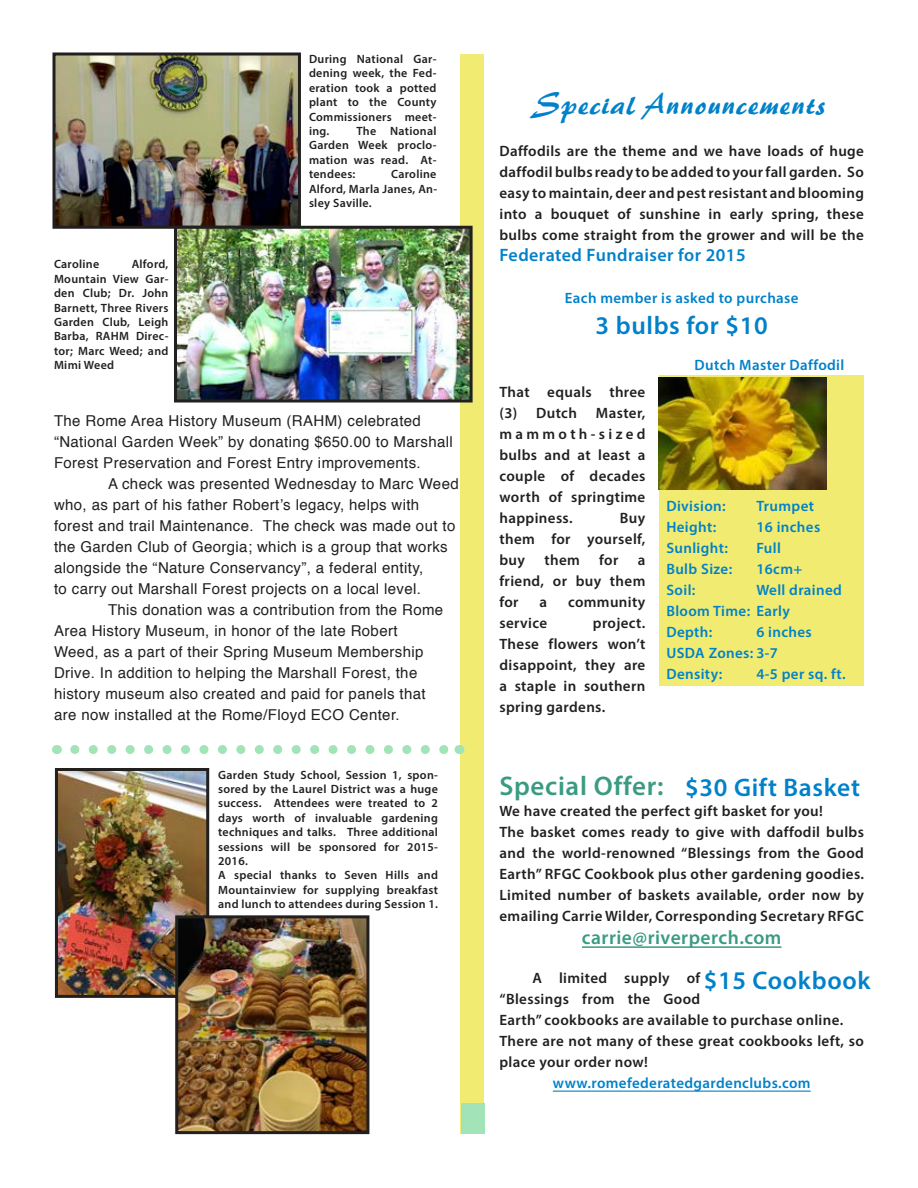
<style>
.page{position:relative;width:918px;height:1188px;background:#fff}
.page>*{position:absolute;margin:0;border:0;box-sizing:border-box;transform-origin:0 0}
.t1{font:30px "Brushstroke 35 Normal";letter-spacing:.025em;color:#0081ca}
.t2{font:600 27px "Myriad Pro";letter-spacing:.025em;color:#3b9b82}
.t3{font:600 25.5px "Myriad Pro";letter-spacing:.025em;color:#0081ca}
.t4{font:600 19.5px "Myriad Pro";letter-spacing:.025em;color:#3b9b82}
.t5{font:600 18px "Myriad Pro";letter-spacing:.025em;color:#0081ca}
.t6{font:600 15px/21px "Myriad Pro";letter-spacing:.025em;color:#221f1f;text-align:justify}
.t7{font:15px/21px "Helvetica";letter-spacing:.025em;color:#221f1f}
.t8{font:600 15px/21px "Myriad Pro";letter-spacing:.025em;color:#0081ca}
.t9{font:600 12px/14.4px "Myriad Pro";letter-spacing:.025em;color:#221f1f;text-align:justify}
</style>
<div class="page">
<img style="left:59px;top:772px;width:146px;height:222px">
<div style="left:55px;top:768px;width:154px;height:230px;border:3px solid #221f1f"></div>
<img style="left:56px;top:56px;width:241px;height:169px">
<div style="left:52px;top:52px;width:249px;height:177px;border:3px solid #221f1f"></div>
<div style="left:461px;top:54px;width:23px;height:1080px;background:#f1ec71"></div>
<div style="left:461px;top:1103px;width:23px;height:31px;background:#a2e3b8"></div>
<img style="left:179px;top:919px;width:186px;height:211px">
<div style="left:175px;top:915px;width:194px;height:219px;border:3px solid #221f1f"></div>
<svg style="left:75px;top:745px;width:374px;height:9px"></svg>
<div style="left:660px;top:376px;width:204px;height:310px;background:#f1ec71"></div>
<img style="left:659px;top:377px;width:167px;height:113px">
<hr style="left:582px;top:946px;width:200px;height:2px;background:#3b9b82">
<hr style="left:553px;top:1091px;width:258px;height:1px;background:#0081ca">
<img style="left:178px;top:230px;width:291px;height:169px">
<div style="left:174px;top:226px;width:299px;height:177px;border:3px solid #221f1f"></div>
<p class="t9" style="left:54px;top:257px;width:116px;text-indent:78px">Alford, Mountain View Gar&shy;den Club; Dr. John Barnett, Three Rivers Garden Club, Leigh Barba, RAHM Direc&shy;tor; Marc Weed; and Mimi Weed</p>
<p class="t9" style="left:54px;top:257px;width:47px">Caroline</p>
<p class="t9" style="left:309px;top:51px;width:129px">During National Gar&shy;dening week, the Fed&shy;eration took a potted plant to the County Commissioners meet&shy;ing.</p>
<p class="t9" style="left:309px;top:123px;width:129px;text-indent:47px">The National Garden Week proclo&shy;mation was read. At&shy;tendees:</p>
<p class="t9" style="left:309px;top:167px;width:130px;text-indent:82px">Caroline Alford, Marla Janes, An&shy;sley Saville.</p>
<p class="t7" style="left:54px;top:411px;width:400px">The Rome Area History Museum (RAHM) celebrated “National Garden Week” by donating $650.00 to Marshall<br>Forest Preservation and Forest Entry improvements.</p>
<p class="t7" style="left:54px;top:474px;width:406px;text-indent:54px">A check was presented Wednesday to Marc Weed who, as part of his father Robert’s legacy, helps with forest and trail Maintenance. The check was made out to the Garden Club of Georgia; which is a group that works alongside the “Nature Conservancy”, a federal entity,<br>to carry out Marshall Forest projects on a local level.</p>
<p class="t7" style="left:54px;top:600px;width:391px;text-indent:54px">This donation was a contribution from the Rome Area History Museum, in honor of the late Robert Weed, as a part of their Spring Museum Membership Drive. In addition to helping the Marshall Forest, the history museum also created and paid for panels that are now installed at the Rome/Floyd ECO Center.</p>
<p class="t9" style="left:218px;top:767px;width:221px;text-align:left">Garden Study School, Session 1, spon&shy;sored by the Laurel District was a huge success. Attendees were treated to 2 days worth of invaluable gardening techniques and talks. Three additional sessions will be sponsored for 2015- 2016.<br>A special thanks to Seven Hills and Mountainview for supplying breakfast and lunch to attendees during Session 1.</p>
<h1 class="t1" style="left:537px;top:78px;width:292px">Special Announcements</h1>
<p class="t6" style="left:500px;top:140px;width:366px">Daffodils are the theme and we have loads of huge daffodil bulbs ready to be added to your fall garden. So easy to maintain, deer and pest resistant and blooming into a bouquet of sunshine in early spring, these bulbs come straight from the grower and will be the</p>
<p class="t5" style="left:500px;top:243px;width:248px">Federated Fundraiser for 2015</p>
<p class="t8" style="left:565px;top:287px;width:235px">Each member is asked to purchase</p>
<h3 class="t3" style="left:596px;top:309px;width:174px">3 bulbs for $10</h3>
<p class="t6" style="left:500px;top:381px;width:147px">That equals three (3) Dutch</p>
<p class="t6" style="left:500px;top:402px;width:147px;text-indent:96px">Master, mammoth-sized bulbs and at least a couple of decades worth of springtime happiness.</p>
<p class="t6" style="left:500px;top:507px;width:147px;text-indent:120px">Buy them for yourself, buy</p>
<p class="t6" style="left:544px;top:549px;width:37px">them</p>
<p class="t6" style="left:599px;top:549px;width:21px">for</p>
<p class="t6" style="left:500px;top:549px;width:147px;text-indent:138px">a friend, or buy them for</p>
<p class="t6" style="left:540px;top:591px;width:9px">a</p>
<p class="t6" style="left:568px;top:591px;width:79px">community</p>
<p class="t6" style="left:500px;top:612px;width:49px">service</p>
<p class="t6" style="left:500px;top:612px;width:147px;text-indent:93px">project.<br>These flowers won’t disappoint, they are a staple in southern spring gardens.</p>
<p class="t8" style="left:695px;top:354px;width:151px">Dutch Master Daffodil</p>
<p class="t8" style="left:666px;top:495px;width:61px">Division:</p>
<p class="t8" style="left:756px;top:495px;width:59px">Trumpet</p>
<p class="t8" style="left:666px;top:516px;width:51px">Height:</p>
<p class="t8" style="left:756px;top:516px;width:65px">16 inches</p>
<p class="t8" style="left:666px;top:537px;width:63px">Sunlight:</p>
<p class="t8" style="left:756px;top:537px;width:26px">Full</p>
<p class="t8" style="left:666px;top:558px;width:67px">Bulb Size:</p>
<p class="t8" style="left:756px;top:558px;width:47px">16cm+</p>
<p class="t8" style="left:666px;top:579px;width:31px">Soil:</p>
<p class="t8" style="left:666px;top:579px;width:177px;text-indent:90px">Well drained<br>Bloom Time: Early<br>Depth:</p>
<p class="t8" style="left:666px;top:621px;width:147px;text-indent:90px">6 inches<br>USDA Zones: 3-7<br>Density:</p>
<p class="t8" style="left:756px;top:663px;width:91px">4-5 per sq. ft.</p>
<h2 class="t2" style="left:500px;top:768px;width:165px">Special Offer:</h2>
<p class="t6" style="left:499px;top:800px;width:366px;text-align:left">We have created the perfect gift basket for you!<br>The basket comes ready to give with daffodil bulbs and the world-renowned “Blessings from the Good Earth” RFGC Cookbook plus other gardening goodies.<br>Limited number of baskets available, order now by emailing Carrie Wilder, Corresponding Secretary RFGC</p>
<h3 class="t4" style="left:582px;top:925px;width:201px">carrie@riverperch.com</h3>
<p class="t6" style="left:500px;top:967px;width:366px;text-align:left;text-indent:33px">A limited supply of<br>“Blessings from the Good<br>Earth” cookbooks are available to purchase online.<br>There are not many of these great cookbooks left, so place your order now!</p>
<p class="t8" style="left:553px;top:1072px;width:259px">www.romefederatedgardenclubs.com</p>
<h3 class="t3" style="left:685px;top:771px;width:176px">$30 Gift Basket</h3>
<h3 class="t3" style="left:704px;top:965px;width:168px">$15 Cookbook</h3>
</div>
